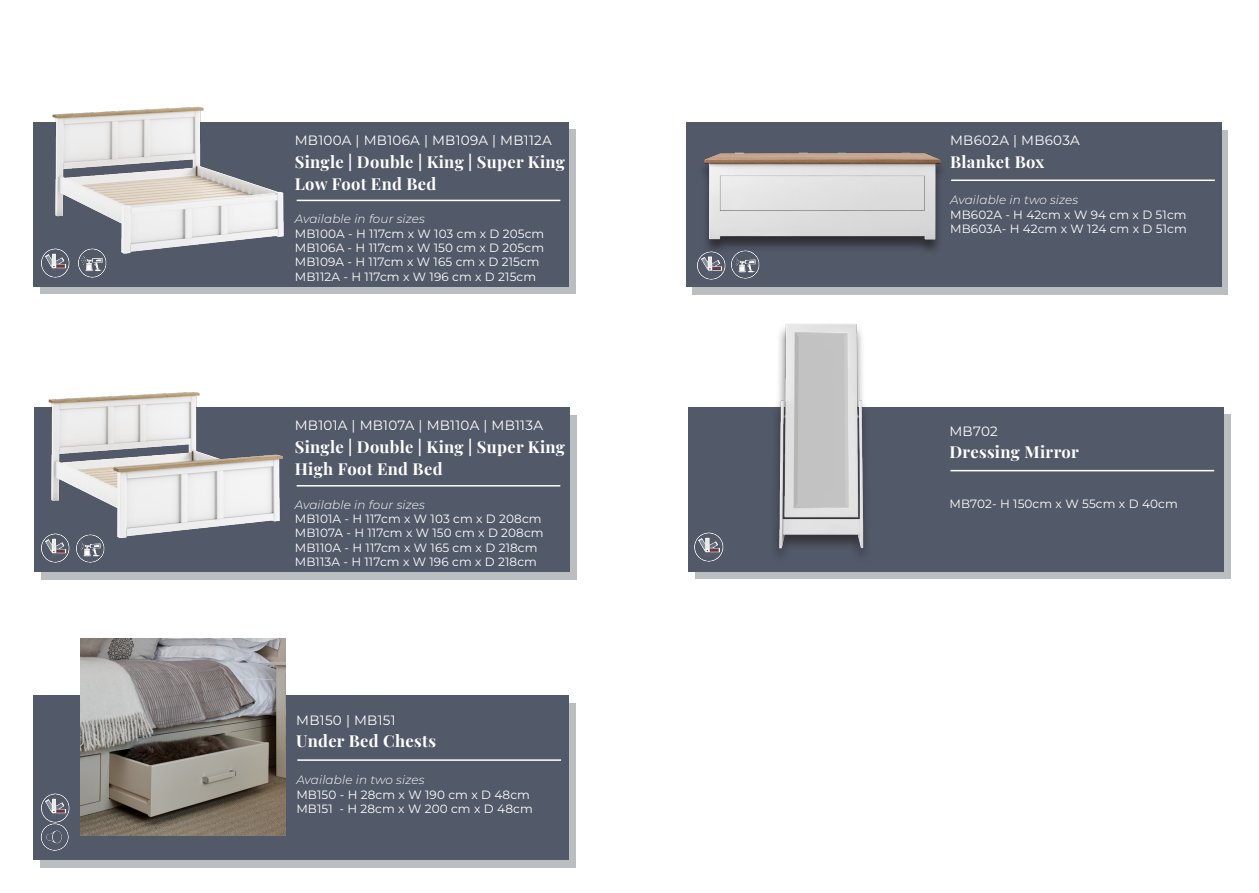
<style>
.page{position:relative;width:1259px;height:893px;background:#fff}
.page>*{position:absolute;margin:0;border:0;box-sizing:border-box;transform-origin:0 0}
.Product_Titles{font:700 16.5px/22.5px "Playfair Display";letter-spacing:.02em;color:#fff}
.Product_Titles-2{font:13.5px "Montserrat";letter-spacing:.02em;color:#fff}
.Desc__Monsterrat{font:12px/14.4px "Montserrat";letter-spacing:.01em;color:#fff}
.s1{font-weight:300;font-style:italic}
</style>
<div class="page">
<svg style="left:695px;top:415px;width:535px;height:164px;background:#adb1b4"></svg>
<div style="left:688px;top:407px;width:535px;height:164px;background:#525969"></div>
<div style="left:692px;top:130px;width:536px;height:164px;background:#bbbec0"></div>
<div style="left:686px;top:123px;width:535px;height:164px;background:#525969"></div>
<div style="left:697px;top:153px;width:250px;height:102px;background:#231f20;opacity:.75"></div>
<img style="left:700px;top:152px;width:244px;height:91px">
<svg style="left:40px;top:703px;width:536px;height:164px;background:#b0b4b7"></svg>
<div style="left:33px;top:695px;width:536px;height:164px;background:#525969"></div>
<img style="left:775px;top:324px;width:91px;height:231px">
<svg style="left:40px;top:130px;width:536px;height:164px;background:#b0b4b7"></svg>
<div style="left:33px;top:122px;width:536px;height:164px;background:#525969"></div>
<div style="left:41px;top:416px;width:535px;height:164px;background:#bbbec0"></div>
<div style="left:34px;top:408px;width:535px;height:164px;background:#525969"></div>
<img style="left:52px;top:106px;width:268px;height:148px">
<img style="left:34px;top:392px;width:282px;height:146px">
<hr style="left:297px;top:200px;width:263px;height:1px;background:#fff">
<img style="left:41px;top:247px;width:68px;height:30px">
<hr style="left:297px;top:485px;width:263px;height:1px;background:#fff">
<img style="left:36px;top:533px;width:72px;height:30px">
<hr style="left:297px;top:759px;width:264px;height:2px;background:#fff">
<img style="left:41px;top:793px;width:29px;height:30px">
<img style="left:41px;top:823px;width:28px;height:28px">
<hr style="left:950px;top:470px;width:264px;height:1px;background:#fff">
<img style="left:694px;top:532px;width:30px;height:29px">
<hr style="left:951px;top:180px;width:263px;height:1px;background:#fff">
<img style="left:697px;top:250px;width:29px;height:30px">
<img style="left:726px;top:249px;width:36px;height:30px">
<img style="left:81px;top:639px;width:205px;height:196px">
<p class="Product_Titles-2" style="left:295px;top:131px;width:258px">MB100A | MB106A | MB109A | MB112A</p>
<p class="Product_Titles" style="left:295px;top:149px;width:272px">Single | Double | King | Super King<br>Low Foot End Bed</p>
<p class="Desc__Monsterrat" style="left:295px;top:211px;width:251px"><span class="s1">Available in four sizes<br></span>MB100A - H 117cm x W 103 cm x D 205cm<br>MB106A - H 117cm x W 150 cm x D 205cm<br>MB109A - H 117cm x W 165 cm x D 215cm<br>MB112A - H 117cm x W 196 cm x D 215cm</p>
<p class="Product_Titles-2" style="left:295px;top:416px;width:250px">MB101A | MB107A | MB110A | MB113A</p>
<p class="Product_Titles" style="left:295px;top:434px;width:272px">Single | Double | King | Super King<br>High Foot End Bed</p>
<p class="Desc__Monsterrat" style="left:295px;top:497px;width:250px"><span class="s1">Available in four sizes<br></span>MB101A - H 117cm x W 103 cm x D 208cm<br>MB107A - H 117cm x W 150 cm x D 208cm<br>MB110A - H 117cm x W 165 cm x D 218cm<br>MB113A - H 117cm x W 196 cm x D 218cm</p>
<p class="Product_Titles-2" style="left:296px;top:711px;width:101px">MB150 | MB151</p>
<p class="Product_Titles" style="left:296px;top:729px;width:141px">Under Bed Chests</p>
<p class="Desc__Monsterrat" style="left:296px;top:772px;width:238px"><span class="s1">Available in two sizes<br></span>MB150 - H 28cm x W 190 cm x D 48cm<br>MB151 - H 28cm x W 200 cm x D 48cm</p>
<p class="Product_Titles-2" style="left:950px;top:131px;width:131px">MB602A | MB603A</p>
<p class="Product_Titles" style="left:950px;top:149px;width:96px">Blanket Box</p>
<p class="Desc__Monsterrat" style="left:950px;top:192px;width:238px"><span class="s1">Available in two sizes<br></span>MB602A - H 42cm x W 94 cm x D 51cm<br>MB603A- H 42cm x W 124 cm x D 51cm</p>
<p class="Product_Titles-2" style="left:949px;top:422px;width:50px">MB702</p>
<p class="Product_Titles" style="left:949px;top:439px;width:131px">Dressing Mirror</p>
<p class="Desc__Monsterrat" style="left:949px;top:496px;width:230px">MB702- H 150cm x W 55cm x D 40cm</p>
</div>
